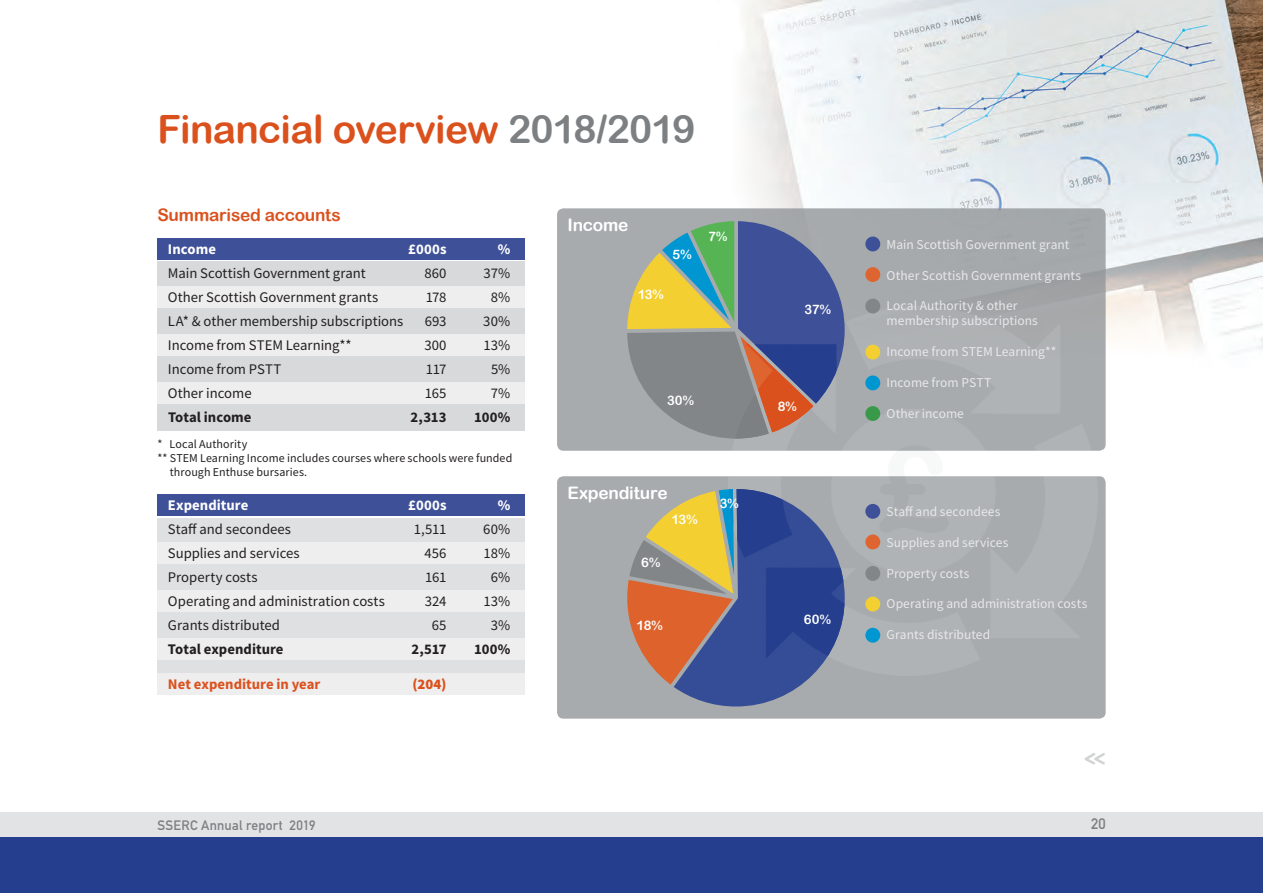
<style>
.page{position:relative;width:1263px;height:893px;background:#fff}
.page>*{position:absolute;margin:0;border:0;box-sizing:border-box;transform-origin:0 0}
.t1{font:39px "Arial Rounded MT Bold";letter-spacing:-.02em;color:#da511d}
.t2{font:700 24.15px "Monoglyceride";color:#d1d2d3;scale:.87 1}
.t3{font:17.25px "Arial Rounded MT Bold";letter-spacing:-.01em;color:#da511d}
.t4{font:17.25px "Arial Rounded MT Bold";letter-spacing:-.01em;color:#fff}
.t5{font:700 15px "DIN Alternate";color:#7d8082}
.t6{font:14.7px "Source Sans Pro";color:#231f20}
.t7{font:700 14.7px "Source Sans Pro";color:#231f20}
.t8{font:700 14.7px "Source Sans Pro";letter-spacing:.005em;color:#fff}
.t9{font:700 14.7px "Source Sans Pro";color:#da511d}
.t10{font:900 14.7px "Source Sans Pro";color:#da511d}
.t11{font:13.5px/15px "Source Sans Pro";letter-spacing:.005em;color:#e7e8e9}
.t12{font:700 13.5px "DIN Alternate";letter-spacing:.02em;color:#7d8082}
.t13{font:13.05px "Arial Rounded MT Bold";letter-spacing:-.04em;color:#fff}
.t14{font:12px "Source Sans Pro";letter-spacing:.005em;color:#231f20}
.s1{color:#7d8082}
</style>
<div class="page">
<div style="left:0;top:812px;width:1263px;height:26px;background:#e2e3e4"></div>
<div style="left:0;top:838px;width:1263px;height:55px;background:#253f8e"></div>
<img style="left:745px;top:0;width:518px;height:354px">
<div style="left:157px;top:261px;width:368px;height:170px;background:#d7d9db"></div>
<div style="left:157px;top:238px;width:368px;height:21px;background:#3e5098"></div>
<div style="left:557px;top:476px;width:549px;height:243px;background:#a7abad;border-radius:6px"></div>
<div style="left:557px;top:208px;width:549px;height:243px;background:#a6aaad;border-radius:6px"></div>
<img style="left:729px;top:309px;width:368px;height:330px">
<div style="left:865px;top:504px;width:15px;height:15px;background:#3e5098;border-radius:50%"></div>
<div style="left:865px;top:597px;width:15px;height:14px;background:#f3cf31;border-radius:50%"></div>
<div style="left:865px;top:534px;width:15px;height:15px;background:#df6530;border-radius:50%"></div>
<div style="left:865px;top:566px;width:15px;height:15px;background:#828688;border-radius:50%"></div>
<div style="left:865px;top:628px;width:15px;height:15px;background:#0096d1;border-radius:50%"></div>
<div style="left:157px;top:286px;width:368px;height:21px;background:#eeeeef"></div>
<div style="left:157px;top:334px;width:368px;height:21px;background:#eeeeef"></div>
<div style="left:157px;top:382px;width:368px;height:21px;background:#eeeeef"></div>
<div style="left:157px;top:518px;width:368px;height:175px;background:#dfe0e2"></div>
<div style="left:157px;top:495px;width:368px;height:21px;background:#3e5098"></div>
<div style="left:157px;top:543px;width:368px;height:21px;background:#eeeeef"></div>
<div style="left:157px;top:591px;width:368px;height:21px;background:#eeeeef"></div>
<div style="left:157px;top:639px;width:368px;height:21px;background:#eeeeef"></div>
<div style="left:157px;top:673px;width:368px;height:22px;background:#eeeeef"></div>
<div style="left:865px;top:237px;width:15px;height:14px;background:#3e5098;border-radius:50%"></div>
<div style="left:865px;top:345px;width:15px;height:15px;background:#f3cf31;border-radius:50%"></div>
<div style="left:865px;top:267px;width:15px;height:15px;background:#df6530;border-radius:50%"></div>
<div style="left:865px;top:299px;width:15px;height:14px;background:#828688;border-radius:50%"></div>
<div style="left:865px;top:375px;width:15px;height:15px;background:#0096d1;border-radius:50%"></div>
<div style="left:865px;top:406px;width:15px;height:15px;background:#389a48;border-radius:50%"></div>
<svg style="left:627px;top:221px;width:218px;height:218px"></svg>
<img style="left:729px;top:331px;width:40px;height:108px">
<svg style="left:627px;top:489px;width:186px;height:217px"></svg>
<img style="left:729px;top:489px;width:116px;height:186px">
<h1 class="t1" style="left:157px;top:106px;width:540px">Financial overview <span class="s1">2018/2019</span></h1>
<p class="t3" style="left:157px;top:205px;width:185px">Summarised accounts</p>
<p class="t8" style="left:168px;top:239px;width:50px">Income</p>
<p class="t8" style="left:408px;top:239px;width:40px">£000s</p>
<p class="t8" style="left:498px;top:239px;width:14px">%</p>
<p class="t6" style="left:168px;top:263px;width:199px">Main Scottish Government grant</p>
<p class="t6" style="left:424px;top:263px;width:24px">860</p>
<p class="t6" style="left:484px;top:263px;width:28px">37%</p>
<p class="t6" style="left:168px;top:287px;width:212px">Other Scottish Government grants</p>
<p class="t6" style="left:426px;top:287px;width:22px">178</p>
<p class="t6" style="left:491px;top:287px;width:21px">8%</p>
<p class="t6" style="left:168px;top:311px;width:237px">LA* &amp; other membership subscriptions</p>
<p class="t6" style="left:425px;top:311px;width:23px">693</p>
<p class="t6" style="left:483px;top:311px;width:28px">30%</p>
<p class="t6" style="left:168px;top:335px;width:185px">Income from STEM Learning**</p>
<p class="t6" style="left:424px;top:335px;width:24px">300</p>
<p class="t6" style="left:483px;top:335px;width:28px">13%</p>
<p class="t6" style="left:168px;top:359px;width:115px">Income from PSTT</p>
<p class="t6" style="left:426px;top:359px;width:22px">117</p>
<p class="t6" style="left:491px;top:359px;width:21px">5%</p>
<p class="t6" style="left:168px;top:383px;width:85px">Other income</p>
<p class="t6" style="left:425px;top:383px;width:23px">165</p>
<p class="t6" style="left:491px;top:383px;width:21px">7%</p>
<p class="t7" style="left:168px;top:407px;width:85px">Total income</p>
<p class="t7" style="left:410px;top:407px;width:38px">2,313</p>
<p class="t7" style="left:474px;top:407px;width:38px">100%</p>
<p class="t14" style="left:157px;top:437px;width:91px">* Local Authority</p>
<p class="t14" style="left:157px;top:450px;width:357px">** STEM Learning Income includes courses where schools were funded</p>
<p class="t14" style="left:170px;top:464px;width:139px">through Enthuse bursaries.</p>
<p class="t8" style="left:168px;top:495px;width:82px">Expenditure</p>
<p class="t8" style="left:408px;top:495px;width:40px">£000s</p>
<p class="t8" style="left:498px;top:495px;width:14px">%</p>
<p class="t6" style="left:168px;top:520px;width:125px">Staff and secondees</p>
<p class="t6" style="left:414px;top:520px;width:34px">1,511</p>
<p class="t6" style="left:483px;top:520px;width:29px">60%</p>
<p class="t6" style="left:168px;top:544px;width:133px">Supplies and services</p>
<p class="t6" style="left:425px;top:544px;width:23px">456</p>
<p class="t6" style="left:484px;top:544px;width:28px">18%</p>
<p class="t6" style="left:168px;top:568px;width:91px">Property costs</p>
<p class="t6" style="left:425px;top:568px;width:23px">161</p>
<p class="t6" style="left:491px;top:568px;width:21px">6%</p>
<p class="t6" style="left:168px;top:592px;width:219px">Operating and administration costs</p>
<p class="t6" style="left:425px;top:592px;width:23px">324</p>
<p class="t6" style="left:483px;top:592px;width:28px">13%</p>
<p class="t6" style="left:168px;top:616px;width:114px">Grants distributed</p>
<p class="t6" style="left:432px;top:616px;width:16px">65</p>
<p class="t6" style="left:491px;top:616px;width:21px">3%</p>
<p class="t7" style="left:168px;top:639px;width:117px">Total expenditure</p>
<p class="t7" style="left:411px;top:639px;width:37px">2,517</p>
<p class="t7" style="left:474px;top:639px;width:38px">100%</p>
<p class="t9" style="left:168px;top:674px;width:154px">Net expenditure in year</p>
<p class="t10" style="left:412px;top:673px;width:36px">(204)</p>
<p class="t4" style="left:568px;top:215px;width:62px">Income</p>
<p class="t13" style="left:672px;top:247px;width:20px">5%</p>
<p class="t13" style="left:638px;top:287px;width:28px">13%</p>
<p class="t13" style="left:708px;top:229px;width:21px">7%</p>
<p class="t13" style="left:667px;top:393px;width:28px">30%</p>
<p class="t4" style="left:568px;top:483px;width:102px">Expenditure</p>
<p class="t13" style="left:671px;top:512px;width:28px">13%</p>
<p class="t13" style="left:641px;top:554px;width:21px">6%</p>
<p class="t13" style="left:636px;top:618px;width:28px">18%</p>
<p class="t13" style="left:720px;top:495px;width:20px">3%</p>
<p class="t13" style="left:804px;top:302px;width:28px">37%</p>
<p class="t13" style="left:778px;top:399px;width:20px">8%</p>
<p class="t13" style="left:804px;top:611px;width:28px">60%</p>
<p class="t11" style="left:887px;top:237px;width:184px">Main Scottish Government grant</p>
<p class="t11" style="left:887px;top:267px;width:196px">Other Scottish Government grants</p>
<p class="t11" style="left:887px;top:298px;width:153px">Local Authority &amp; other membership subscriptions</p>
<p class="t11" style="left:887px;top:344px;width:171px">Income from STEM Learning**</p>
<p class="t11" style="left:887px;top:375px;width:106px">Income from PSTT</p>
<p class="t11" style="left:887px;top:405px;width:79px">Other income</p>
<p class="t11" style="left:887px;top:504px;width:115px">Staff and secondees</p>
<p class="t11" style="left:887px;top:535px;width:123px">Supplies and services</p>
<p class="t11" style="left:887px;top:566px;width:84px">Property costs</p>
<p class="t11" style="left:887px;top:596px;width:202px">Operating and administration costs</p>
<p class="t11" style="left:887px;top:627px;width:105px">Grants distributed</p>
<h2 class="t2" style="left:1084px;top:742px;width:26px">&lt;&lt;</h2>
<p class="t12" style="left:157px;top:815px;width:160px">SSERC Annual report 2019</p>
<p class="t5" style="left:1091px;top:813px;width:16px">20</p>
</div>
